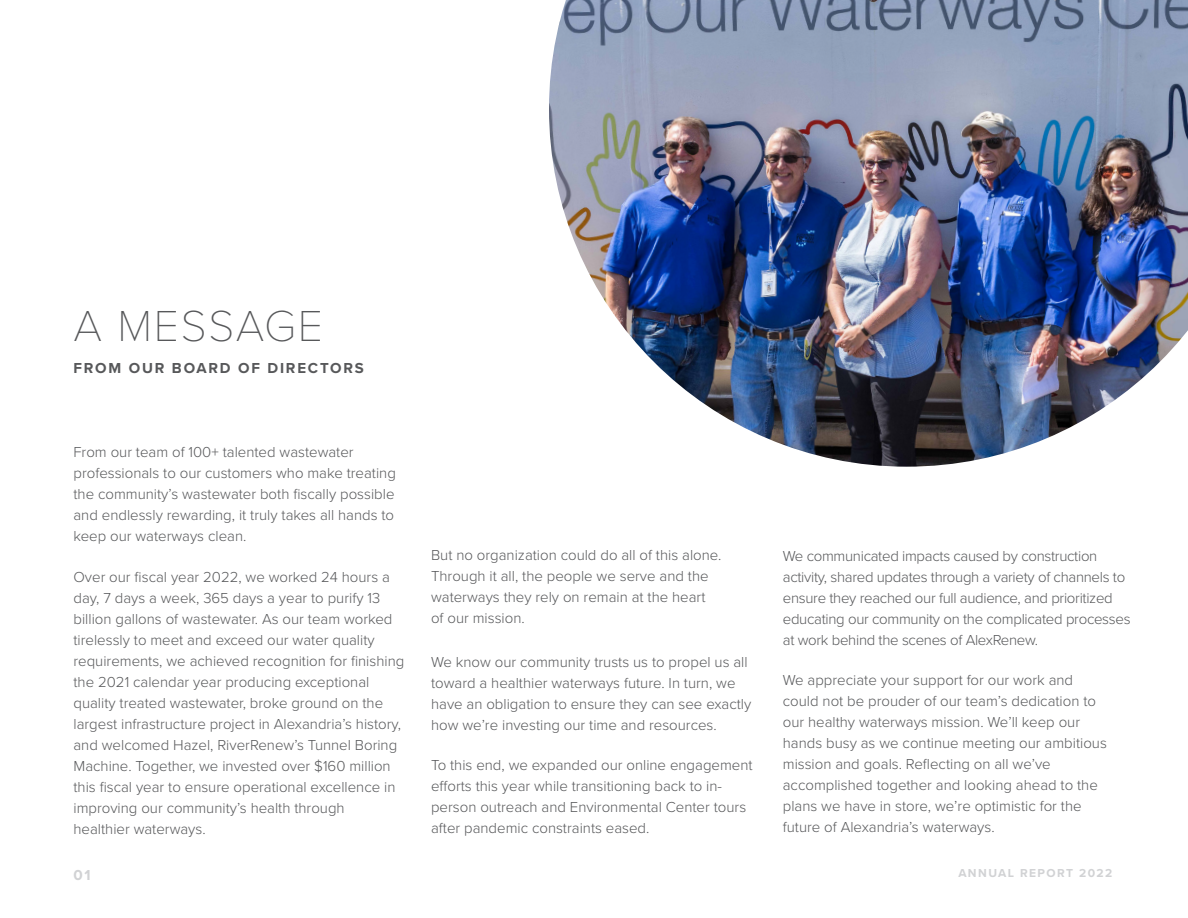
<style>
.page{position:relative;width:1188px;height:918px;background:#fff}
.page>*{position:absolute;margin:0;border:0;box-sizing:border-box;transform-origin:0 0}
.Head{font:100 45px "Proxima Nova T";letter-spacing:.04em;color:#57585a}
.Body{font:300 15px/21px "Proxima Nova";color:#57585a}
.Body-2{font:300 15px/21px "Proxima Nova";letter-spacing:-.02em;color:#57585a}
.Sub_Head{font:700 15px "Proxima Nova";letter-spacing:.12em;color:#57585a}
.t1{font:700 15px "Proxima Nova";color:#d1d2d4}
.t2{font:700 12px "Proxima Nova";letter-spacing:.12em;color:#d1d2d4}
</style>
<div class="page">
<img style="left:549px;top:0;width:639px;height:467px">
<p class="Head" style="left:74px;top:293px;width:251px">A MESSAGE</p>
<p class="Sub_Head" style="left:74px;top:356px;width:292px">FROM OUR BOARD OF DIRECTORS</p>
<p class="Body" style="left:74px;top:441px;width:324px">From our team of 100+ talented wastewater professionals to our customers who make treating the community’s wastewater both fiscally possible and endlessly rewarding, it truly takes all hands to keep our waterways clean.</p>
<p class="Body" style="left:74px;top:566px;width:332px">Over our fiscal year 2022, we worked 24 hours a day, 7 days a week, 365 days a year to purify 13 billion gallons of wastewater. As our team worked tirelessly to meet and exceed our water quality requirements, we achieved recognition for finishing the 2021 calendar year producing exceptional quality treated wastewater, broke ground on the largest infrastructure project in Alexandria’s history, and welcomed Hazel, RiverRenew’s Tunnel Boring Machine. Together, we invested over $160 million this fiscal year to ensure operational excellence in improving our community’s health through healthier waterways.</p>
<p class="Body" style="left:431px;top:544px;width:292px">But no organization could do all of this alone.<br>Through it all, the people we serve and the waterways they rely on remain at the heart of our mission.</p>
<p class="Body" style="left:431px;top:650px;width:322px">We know our community trusts us to propel us all toward a healthier waterways future. In turn, we have an obligation to ensure they can see exactly how we’re investing our time and resources.</p>
<p class="Body" style="left:431px;top:754px;width:323px">To this end, we expanded our online engagement efforts this year while transitioning back to in&shy;person outreach and Environmental Center tours after pandemic constraints eased.</p>
<p class="Body-2" style="left:783px;top:545px;width:349px">We communicated impacts caused by construction activity, shared updates through a variety of channels to ensure they reached our full audience, and prioritized educating our community on the complicated processes at work behind the scenes of AlexRenew.</p>
<p class="Body" style="left:783px;top:669px;width:326px">We appreciate your support for our work and could not be prouder of our team’s dedication to our healthy waterways mission. We’ll keep our hands busy as we continue meeting our ambitious mission and goals. Reflecting on all we’ve accomplished together and looking ahead to the plans we have in store, we’re optimistic for the future of Alexandria’s waterways.</p>
<p class="t1" style="left:74px;top:863px;width:19px">01</p>
<p class="t2" style="left:958px;top:864px;width:156px">ANNUAL REPORT 2022</p>
</div>
